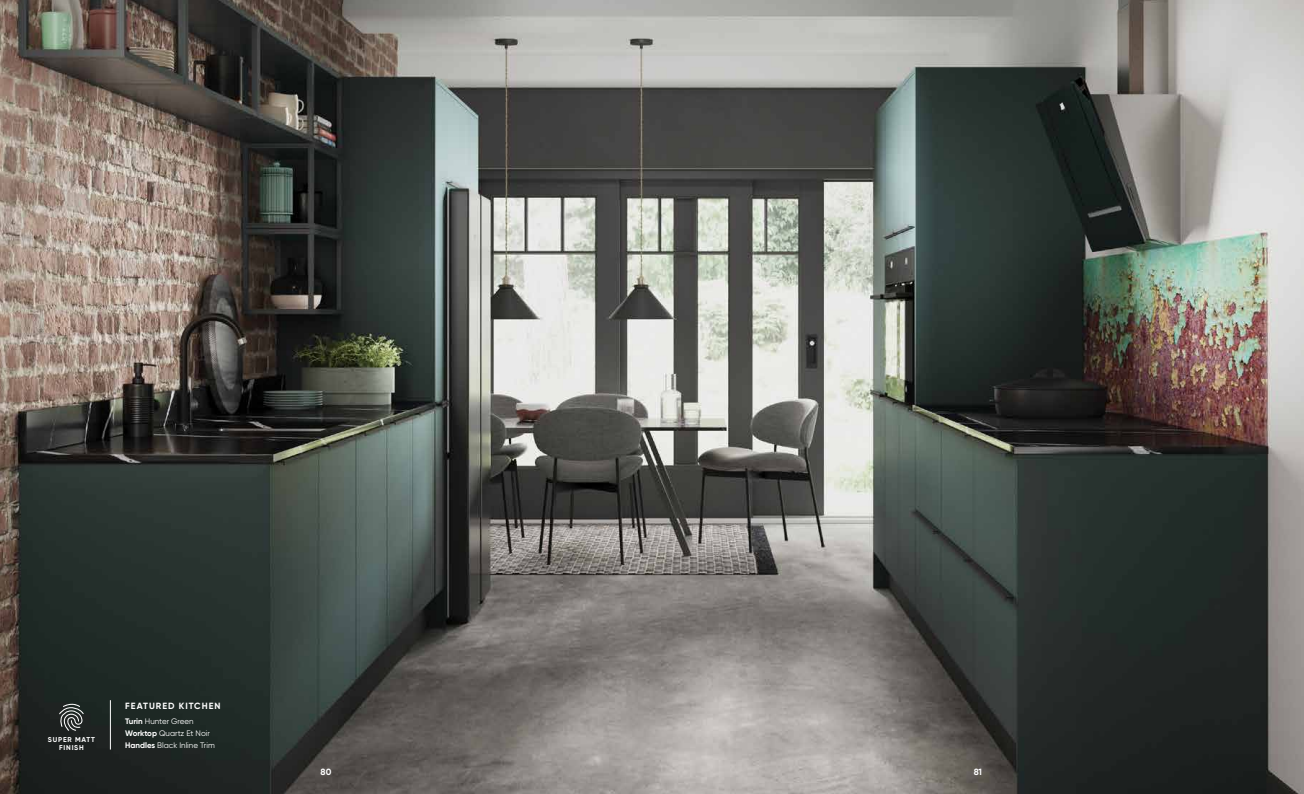
<style>
.page{position:relative;width:1304px;height:794px;background:#fff}
.page>*{position:absolute;margin:0;border:0;box-sizing:border-box;transform-origin:0 0}
.t1{font:700 9px "Gilroy";letter-spacing:.11em;color:#fff}
.t2{font:8px/12px "Gilroy";color:#fff}
.t3{font:700 7px/7.8px "Gilroy";letter-spacing:.11em;color:#fff;text-align:center}
.s1{font-weight:700}
</style>
<div class="page">
<img style="left:0;top:0;width:1304px;height:794px">
<hr style="left:110px;top:700px;width:1px;height:49px;background:#fff">
<svg style="left:59px;top:701px;width:25px;height:30px"></svg>
<p class="t3" style="left:48px;top:735px;width:48px">SUPER MATT<br>FINISH</p>
<p class="t1" style="left:125px;top:700px;width:97px">FEATURED KITCHEN</p>
<p class="t2" style="left:125px;top:715px;width:91px"><span class="s1">Turin</span> Hunter Green<br><span class="s1">Worktop</span> Quartz Et Noir<br><span class="s1">Handles</span> Black Inline Trim</p>
<p class="t1" style="left:321px;top:765px;width:12px">80</p>
<p class="t1" style="left:974px;top:765px;width:10px">81</p>
</div>
